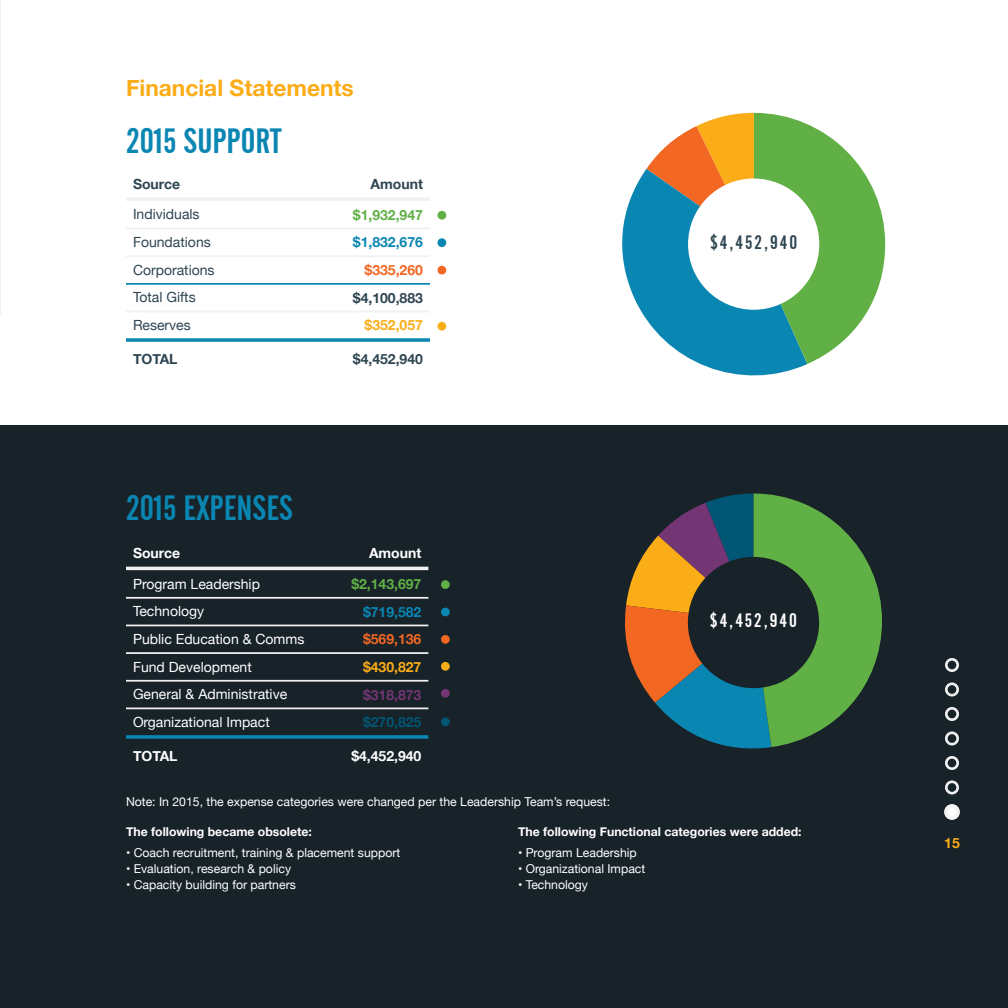
<style>
.page{position:relative;width:1008px;height:1008px;background:#fff}
.page>*{position:absolute;margin:0;border:0;box-sizing:border-box;transform-origin:0 0}
.t1{font:35px "Alternate Gothic No 2 BT";color:#0a86b2}
.t2{font:700 22.75px "Helvetica Neue";color:#fbad18}
.t3{font:19.25px "Alternate Gothic No 2 BT";letter-spacing:.1em;color:#fff}
.t4{font:19.25px "Alternate Gothic No 2 BT";letter-spacing:.1em;color:#2e4552}
.t5{font:14px "Helvetica Neue";color:#fff}
.t6{font:14px "Helvetica Neue";color:#2e4552}
.t7{font:700 14px "Helvetica Neue";color:#2e4552}
.t8{font:700 14px "Helvetica Neue";color:#fff}
.t9{font:700 14px "Helvetica Neue";color:#61b046}
.t10{font:700 14px "Helvetica Neue";color:#0a86b2}
.t11{font:700 14px "Helvetica Neue";color:#fbad18}
.t12{font:700 14px "Helvetica Neue";color:#f26722}
.t13{font:700 14px "Helvetica Neue";color:#733573}
.t14{font:700 14px "Helvetica Neue";color:#005674}
.t15{font:12.25px "Helvetica Neue";color:#fff}
.t16{font:700 12.25px "Helvetica Neue";color:#fff}
</style>
<div class="page">
<img style="left:0;top:0;width:1px;height:315px">
<div style="left:0;top:425px;width:1008px;height:583px;background:#172229"></div>
<div style="left:945px;top:805px;width:14px;height:14px;background:#fff;border-radius:50%"></div>
<div style="left:944px;top:804px;width:16px;height:16px;border:2px solid #fff;border-radius:50%"></div>
<hr style="left:126px;top:197px;width:189px;height:4px;background:#f2f1f1">
<hr style="left:315px;top:197px;width:115px;height:4px;background:#f2f1f1">
<svg style="left:126px;top:338px;width:189px;height:4px"></svg>
<svg style="left:315px;top:338px;width:115px;height:4px"></svg>
<hr style="left:126px;top:255px;width:189px;height:2px;background:#f2f1f1">
<hr style="left:315px;top:255px;width:115px;height:2px;background:#f2f1f1">
<hr style="left:126px;top:228px;width:189px;height:1px;background:#f2f1f1">
<hr style="left:315px;top:228px;width:115px;height:1px;background:#f2f1f1">
<hr style="left:126px;top:311px;width:189px;height:1px;background:#f2f1f1">
<hr style="left:315px;top:311px;width:115px;height:1px;background:#f2f1f1">
<hr style="left:126px;top:283px;width:189px;height:2px;background:#0a86b2">
<hr style="left:315px;top:283px;width:115px;height:2px;background:#0a86b2">
<div style="left:438px;top:211px;width:8px;height:9px;background:#61b046;border-radius:50%"></div>
<div style="left:438px;top:238px;width:8px;height:9px;background:#0a86b2;border-radius:50%"></div>
<div style="left:438px;top:266px;width:8px;height:9px;background:#f26722;border-radius:50%"></div>
<hr style="left:126px;top:567px;width:189px;height:3px;background:#f2f1f1">
<hr style="left:315px;top:567px;width:113px;height:3px;background:#f2f1f1">
<hr style="left:126px;top:680px;width:189px;height:2px;background:#f2f1f1">
<hr style="left:315px;top:680px;width:113px;height:2px;background:#f2f1f1">
<hr style="left:126px;top:708px;width:189px;height:1px;background:#f2f1f1">
<hr style="left:315px;top:708px;width:113px;height:1px;background:#f2f1f1">
<svg style="left:126px;top:735px;width:189px;height:4px"></svg>
<svg style="left:315px;top:735px;width:113px;height:4px"></svg>
<hr style="left:126px;top:652px;width:189px;height:2px;background:#f2f1f1">
<hr style="left:315px;top:652px;width:113px;height:2px;background:#f2f1f1">
<hr style="left:126px;top:597px;width:189px;height:2px;background:#f2f1f1">
<hr style="left:315px;top:597px;width:113px;height:2px;background:#f2f1f1">
<hr style="left:126px;top:625px;width:189px;height:1px;background:#f2f1f1">
<hr style="left:315px;top:625px;width:113px;height:1px;background:#f2f1f1">
<div style="left:441px;top:580px;width:9px;height:9px;background:#61b046;border-radius:50%"></div>
<div style="left:441px;top:608px;width:9px;height:8px;background:#0a86b2;border-radius:50%"></div>
<div style="left:441px;top:635px;width:9px;height:9px;background:#f26722;border-radius:50%"></div>
<div style="left:441px;top:662px;width:9px;height:9px;background:#fbad18;border-radius:50%"></div>
<div style="left:441px;top:689px;width:9px;height:9px;background:#733573;border-radius:50%"></div>
<div style="left:441px;top:718px;width:9px;height:8px;background:#005674;border-radius:50%"></div>
<svg style="left:625px;top:494px;width:257px;height:255px"></svg>
<div style="left:688px;top:557px;width:131px;height:131px;background:#172229;border-radius:50%"></div>
<div style="left:438px;top:322px;width:8px;height:9px;background:#fbad18;border-radius:50%"></div>
<svg style="left:622px;top:169px;width:185px;height:207px"></svg>
<svg style="left:646px;top:113px;width:239px;height:251px"></svg>
<div style="left:688px;top:179px;width:131px;height:131px;background:#fff;border-radius:50%"></div>
<div style="left:945px;top:805px;width:14px;height:14px;border:3px solid #f2f1f1;border-radius:50%"></div>
<div style="left:945px;top:780px;width:14px;height:14px;border:3px solid #f2f1f1;border-radius:50%"></div>
<div style="left:945px;top:756px;width:14px;height:14px;border:3px solid #f2f1f1;border-radius:50%"></div>
<div style="left:945px;top:731px;width:14px;height:14px;border:3px solid #f2f1f1;border-radius:50%"></div>
<div style="left:945px;top:707px;width:14px;height:14px;border:3px solid #f2f1f1;border-radius:50%"></div>
<div style="left:945px;top:682px;width:14px;height:14px;border:3px solid #f2f1f1;border-radius:50%"></div>
<div style="left:945px;top:658px;width:14px;height:14px;border:3px solid #f2f1f1;border-radius:50%"></div>
<h2 class="t2" style="left:126px;top:70px;width:229px">Financial Statements</h2>
<h1 class="t1" style="left:126px;top:124px;width:157px">2015 SUPPORT</h1>
<p class="t7" style="left:133px;top:173px;width:49px">Source</p>
<p class="t7" style="left:371px;top:176px;width:54px">Amount</p>
<p class="t6" style="left:133px;top:208px;width:68px">Individuals</p>
<p class="t9" style="left:353px;top:204px;width:72px">$1,932,947</p>
<p class="t6" style="left:133px;top:236px;width:79px">Foundations</p>
<p class="t10" style="left:353px;top:231px;width:72px">$1,832,676</p>
<p class="t6" style="left:133px;top:264px;width:83px">Corporations</p>
<p class="t12" style="left:365px;top:259px;width:60px">$335,260</p>
<p class="t6" style="left:133px;top:291px;width:64px">Total Gifts</p>
<p class="t7" style="left:353px;top:287px;width:72px">$4,100,883</p>
<p class="t6" style="left:133px;top:319px;width:59px">Reserves</p>
<p class="t11" style="left:365px;top:314px;width:60px">$352,057</p>
<p class="t7" style="left:133px;top:348px;width:46px">TOTAL</p>
<p class="t7" style="left:353px;top:348px;width:72px">$4,452,940</p>
<h1 class="t1" style="left:126px;top:492px;width:168px">2015 EXPENSES</h1>
<p class="t8" style="left:133px;top:542px;width:49px">Source</p>
<p class="t8" style="left:369px;top:545px;width:54px">Amount</p>
<p class="t5" style="left:133px;top:578px;width:129px">Program Leadership</p>
<p class="t9" style="left:351px;top:573px;width:72px">$2,143,697</p>
<p class="t5" style="left:133px;top:605px;width:73px">Technology</p>
<p class="t10" style="left:363px;top:601px;width:60px">$719,582</p>
<p class="t5" style="left:133px;top:633px;width:173px">Public Education &amp; Comms</p>
<p class="t12" style="left:363px;top:628px;width:60px">$569,136</p>
<p class="t5" style="left:133px;top:661px;width:120px">Fund Development</p>
<p class="t11" style="left:363px;top:656px;width:60px">$430,827</p>
<p class="t5" style="left:133px;top:688px;width:156px">General &amp; Administrative</p>
<p class="t13" style="left:363px;top:684px;width:60px">$318,873</p>
<p class="t5" style="left:133px;top:716px;width:138px">Organizational Impact</p>
<p class="t14" style="left:363px;top:711px;width:60px">$270,825</p>
<p class="t8" style="left:133px;top:745px;width:46px">TOTAL</p>
<p class="t8" style="left:351px;top:745px;width:72px">$4,452,940</p>
<p class="t15" style="left:126px;top:796px;width:486px">Note: In 2015, the expense categories were changed per the Leadership Team’s request:</p>
<h3 class="t4" style="left:710px;top:234px;width:89px">$4,452,940</h3>
<h3 class="t3" style="left:710px;top:611px;width:89px">$4,452,940</h3>
<p class="t16" style="left:126px;top:822px;width:187px">The following became obsolete:</p>
<p class="t15" style="left:126px;top:844px;width:276px">• Coach recruitment, training &amp; placement support</p>
<p class="t15" style="left:126px;top:860px;width:167px">• Evaluation, research &amp; policy</p>
<p class="t15" style="left:126px;top:876px;width:171px">• Capacity building for partners</p>
<p class="t16" style="left:518px;top:822px;width:285px">The following Functional categories were added:</p>
<p class="t15" style="left:518px;top:844px;width:120px">• Program Leadership</p>
<p class="t15" style="left:518px;top:860px;width:129px">• Organizational Impact</p>
<p class="t15" style="left:518px;top:876px;width:72px">• Technology</p>
<p class="t11" style="left:944px;top:835px;width:17px">15</p>
</div>
